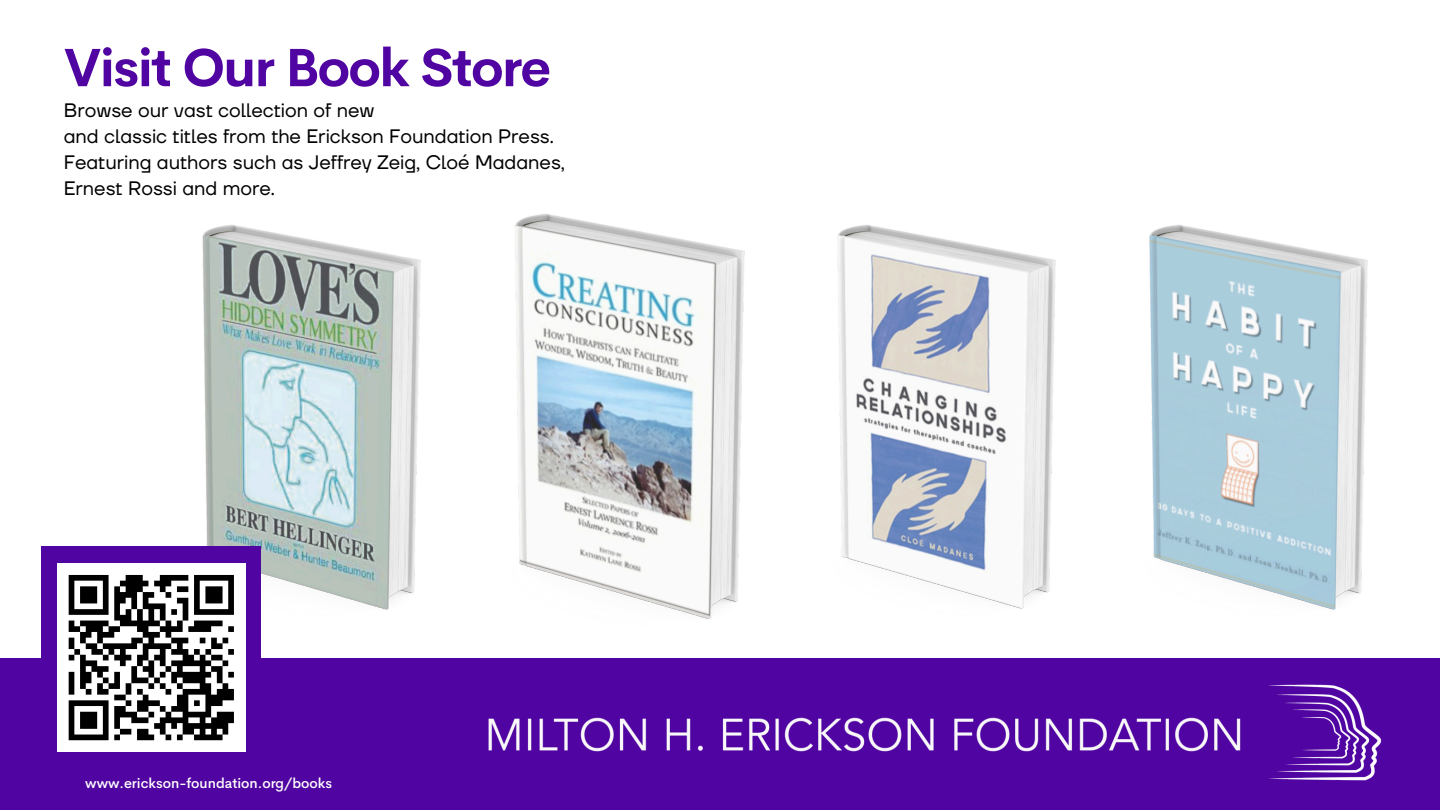
<style>
.page{position:relative;width:1440px;height:810px;background:#fff}
.page>*{position:absolute;margin:0;border:0;box-sizing:border-box;transform-origin:0 0}
.t1{font:700 52.8px "Cerebri Sans";letter-spacing:-.03em;color:#5004a1}
.t2{font:19.4px/26.1px "TT Firs Neue";color:#000}
.t3{font:500 14px "Cerebri Sans";color:#fff}
</style>
<div class="page">
<div style="left:0;top:658px;width:1440px;height:152px;background:#5004a1"></div>
<img style="left:1149px;top:225px;width:219px;height:385px">
<img style="left:202px;top:225px;width:219px;height:385px">
<img style="left:837px;top:225px;width:219px;height:384px">
<img style="left:515px;top:214px;width:230px;height:405px">
<div style="left:42px;top:546px;width:219px;height:218px;background:#5004a1"></div>
<div style="left:57px;top:564px;width:188px;height:188px;background:#fff"></div>
<svg style="left:68px;top:575px;width:166px;height:166px"></svg>
<img style="left:1268px;top:684px;width:114px;height:97px">
<img style="left:488px;top:717px;width:753px;height:35px">
<p class="t1" style="left:64px;top:33px;width:489px">Visit Our Book Store</p>
<p class="t2" style="left:64px;top:98px;width:503px">Browse our vast collection of new<br>and classic titles from the Erickson Foundation Press.<br>Featuring authors such as Jeffrey Zeig, Cloé Madanes, Ernest Rossi and more.</p>
<p class="t3" style="left:85px;top:774px;width:248px">www.erickson-foundation.org/books</p>
</div>
